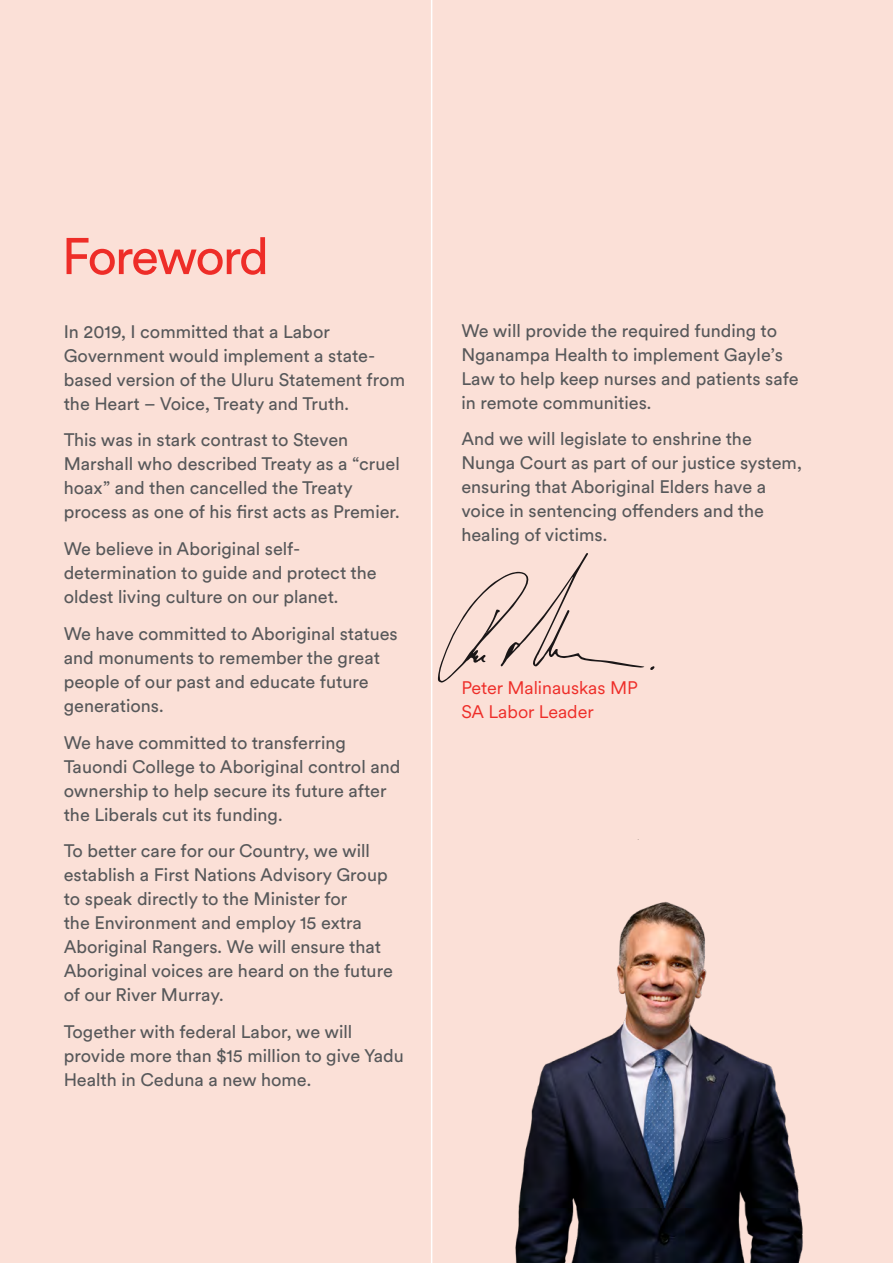
<style>
.page{position:relative;width:893px;height:1263px;background:#fbe0d7}
.page>*{position:absolute;margin:0;border:0;box-sizing:border-box;transform-origin:0 0}
.t1{font:51px "Circular XX";letter-spacing:-.05em;color:#ee2d28}
.t2{font:18px/24px "Circular XX";color:#57585a}
.t3{font:18px "Circular XX";color:#ee2d28}
</style>
<div class="page">
<svg style="left:650px;top:666px;width:4px;height:4px"></svg>
<svg style="left:438px;top:553px;width:206px;height:130px"></svg>
<img style="left:515px;top:839px;width:288px;height:424px">
<hr style="left:431px;top:0;width:1px;height:1263px;background:#fff">
<p class="t1" style="left:62px;top:222px;width:209px">Foreword</p>
<p class="t2" style="left:64px;top:319px;width:343px">In 2019, I committed that a Labor Government would implement a state&shy;based version of the Uluru Statement from the Heart – Voice, Treaty and Truth.</p>
<p class="t2" style="left:64px;top:427px;width:338px">This was in stark contrast to Steven Marshall who described Treaty as a “cruel hoax” and then cancelled the Treaty process as one of his first acts as Premier.</p>
<p class="t2" style="left:64px;top:536px;width:314px">We believe in Aboriginal self&shy;determination to guide and protect the oldest living culture on our planet.</p>
<p class="t2" style="left:64px;top:621px;width:336px">We have committed to Aboriginal statues and monuments to remember the great people of our past and educate future generations.</p>
<p class="t2" style="left:64px;top:729px;width:338px">We have committed to transferring Tauondi College to Aboriginal control and ownership to help secure its future after the Liberals cut its funding.</p>
<p class="t2" style="left:64px;top:838px;width:331px">To better care for our Country, we will establish a First Nations Advisory Group to speak directly to the Minister for<br>the Environment and employ 15 extra Aboriginal Rangers. We will ensure that Aboriginal voices are heard on the future of our River Murray.</p>
<p class="t2" style="left:64px;top:1019px;width:342px">Together with federal Labor, we will provide more than $15 million to give Yadu<br>Health in Ceduna a new home.</p>
<p class="t2" style="left:461px;top:318px;width:339px">We will provide the required funding to Nganampa Health to implement Gayle’s Law to help keep nurses and patients safe in remote communities.</p>
<p class="t2" style="left:461px;top:426px;width:342px">And we will legislate to enshrine the Nunga Court as part of our justice system, ensuring that Aboriginal Elders have a voice in sentencing offenders and the healing of victims.</p>
<p class="t3" style="left:461px;top:676px;width:178px">Peter Malinauskas MP</p>
<p class="t3" style="left:461px;top:700px;width:134px">SA Labor Leader</p>
</div>
